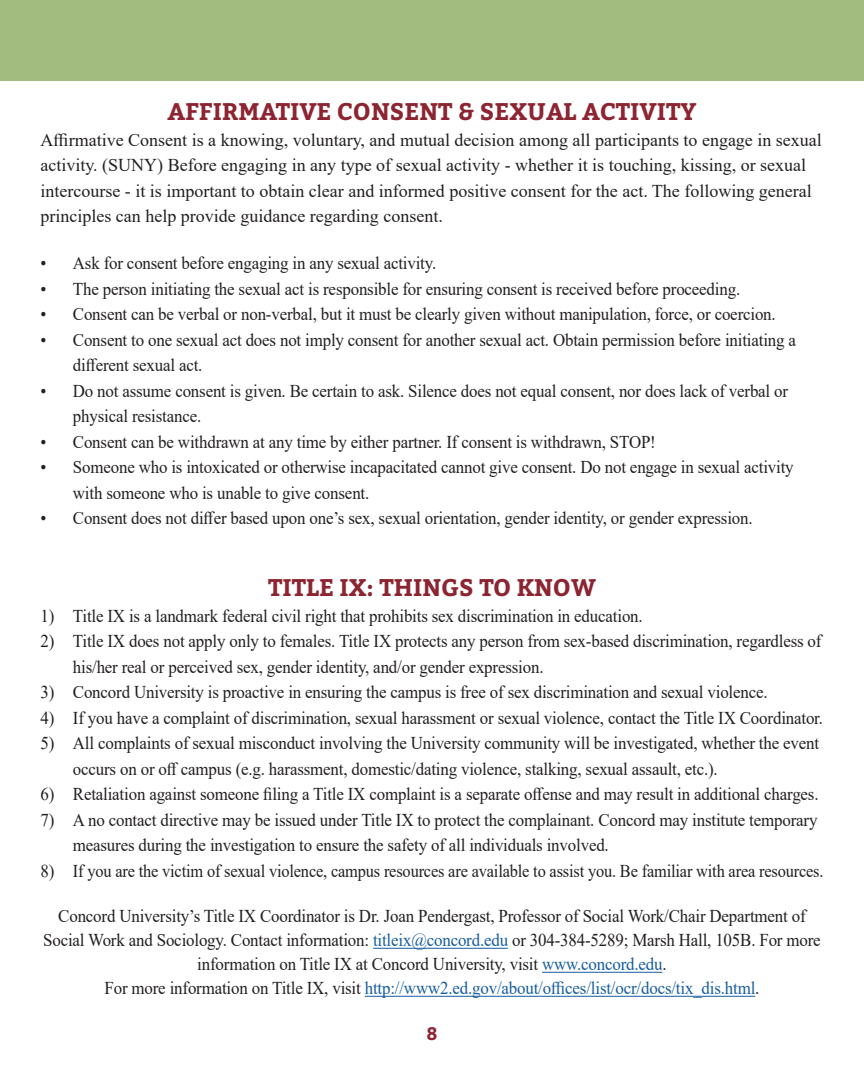
<style>
.page{position:relative;width:864px;height:1080px;background:#fff}
.page>*{position:absolute;margin:0;border:0;box-sizing:border-box;transform-origin:0 0}
.Paragraph_Style_1{font:700 24px "Bitter";color:#8d2431}
.t1{font:18px/25.5px "Times New Roman";letter-spacing:-.01em;color:#231f20;scale:.94 1}
.t2{font:18px/25.5px "Times New Roman";letter-spacing:-.01em;color:#231f20}
.t3{font:18px "Times New Roman";letter-spacing:-.01em;color:#175d9e;scale:.94 1}
.t4{font:700 18px "Bitter";color:#8d2431}
.s1{color:#175d9e}
.s2{color:#231f20}
</style>
<div class="page">
<hr style="left:373px;top:948px;width:135px;height:1px;background:#175d9e">
<hr style="left:542px;top:972px;width:120px;height:1px;background:#175d9e">
<hr style="left:365px;top:996px;width:390px;height:1px;background:#175d9e">
<div style="left:0;top:0;width:864px;height:81px;background:#a2bb7e"></div>
<p class="Paragraph_Style_1" style="left:168px;top:96px;width:530px">AFFIRMATIVE CONSENT &amp; SEXUAL ACTIVITY</p>
<p class="t2" style="left:40px;top:126px;width:783px">Affirmative Consent is a knowing, voluntary, and mutual decision among all participants to engage in sexual activity. (SUNY) Before engaging in any type of sexual activity - whether it is touching, kissing, or sexual intercourse - it is important to obtain clear and informed positive consent for the act. The following general principles can help provide guidance regarding consent.</p>
<p class="t1" style="left:40px;top:250px;width:423px">• Ask for consent before engaging in any sexual activity.</p>
<p class="t1" style="left:40px;top:275px;width:746px">• The person initiating the sexual act is responsible for ensuring consent is received before proceeding.</p>
<p class="t1" style="left:40px;top:301px;width:784px">• Consent can be verbal or non-verbal, but it must be clearly given without manipulation, force, or coercion.</p>
<p class="t1" style="left:73px;top:326px;width:771px;text-indent:-32px">• Consent to one sexual act does not imply consent for another sexual act. Obtain permission before initiating a different sexual act.</p>
<p class="t1" style="left:73px;top:377px;width:762px;text-indent:-32px">• Do not assume consent is given. Be certain to ask. Silence does not equal consent, nor does lack of verbal or physical resistance.</p>
<p class="t1" style="left:40px;top:428px;width:656px">• Consent can be withdrawn at any time by either partner. If consent is withdrawn, STOP!</p>
<p class="t1" style="left:73px;top:454px;width:768px;text-indent:-32px">• Someone who is intoxicated or otherwise incapacitated cannot give consent. Do not engage in sexual activity with someone who is unable to give consent.</p>
<p class="t1" style="left:40px;top:505px;width:759px">• Consent does not differ based upon one’s sex, sexual orientation, gender identity, or gender expression.</p>
<p class="Paragraph_Style_1" style="left:268px;top:572px;width:329px">TITLE IX: THINGS TO KNOW</p>
<p class="t1" style="left:40px;top:602px;width:642px">1) Title IX is a landmark federal civil right that prohibits sex discrimination in education.</p>
<p class="t1" style="left:40px;top:628px;width:832px">2) Title IX does not apply only to females. Title IX protects any person from sex-based discrimination, regardless of</p>
<p class="t1" style="left:73px;top:653px;width:502px">his/her real or perceived sex, gender identity, and/or gender expression.</p>
<p class="t1" style="left:40px;top:679px;width:775px">3) Concord University is proactive in ensuring the campus is free of sex discrimination and sexual violence.</p>
<p class="t1" style="left:40px;top:704px;width:834px">4) If you have a complaint of discrimination, sexual harassment or sexual violence, contact the Title IX Coordinator.</p>
<p class="t1" style="left:40px;top:730px;width:830px">5) All complaints of sexual misconduct involving the University community will be investigated, whether the event</p>
<p class="t1" style="left:73px;top:755px;width:688px">occurs on or off campus (e.g. harassment, domestic/dating violence, stalking, sexual assault, etc.).</p>
<p class="t1" style="left:40px;top:781px;width:829px">6) Retaliation against someone filing a Title IX complaint is a separate offense and may result in additional charges.</p>
<p class="t1" style="left:40px;top:806px;width:828px">7) A no contact directive may be issued under Title IX to protect the complainant. Concord may institute temporary</p>
<p class="t1" style="left:73px;top:832px;width:572px">measures during the investigation to ensure the safety of all individuals involved.</p>
<p class="t1" style="left:40px;top:857px;width:835px">8) If you are the victim of sexual violence, campus resources are available to assist you. Be familiar with area resources.</p>
<p class="t1" style="left:43px;top:904px;width:829px;line-height:24px;text-align:center">Concord University’s Title IX Coordinator is Dr. Joan Pendergast, Professor of Social Work/Chair Department of<br>Social Work and Sociology. Contact information: <span class="s1">titleix@concord.edu</span> or 304-384-5289; Marsh Hall, 105B. For more information on Title IX at Concord University, visit <span class="s1">www.concord.edu</span>.</p>
<p class="t3" style="left:105px;top:976px;width:698px"><span class="s2">For more information on Title IX, visit</span> http://www2.ed.gov/about/offices/list/ocr/docs/tix_dis.html<span class="s2">.</span></p>
<p class="t4" style="left:426px;top:1022px;width:13px">8</p>
</div>
